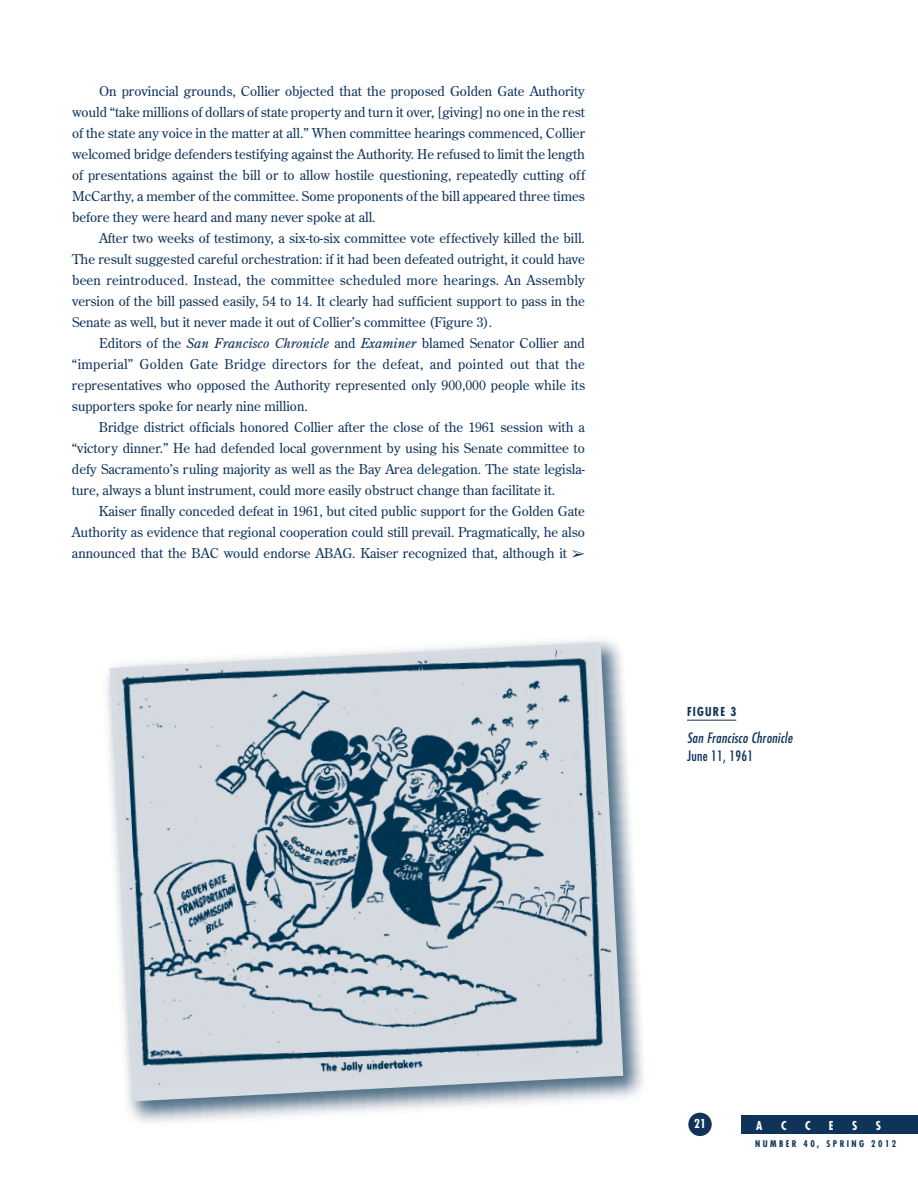
<style>
.page{position:relative;width:918px;height:1188px;background:#fff}
.page>*{position:absolute;margin:0;border:0;box-sizing:border-box;transform-origin:0 0}
.t1{font:italic condensed 13.95px "Futura";letter-spacing:.02em;color:#10335a}
.t2{font:condensed 13.95px "Futura";letter-spacing:.02em;color:#10335a}
.t3{font:13.5px/21px "Century Old Style";color:#10335a;text-align:justify}
.t4{font:700 condensed 12px "Futura";color:#fff}
.t5{font:700 condensed 12px "Futura";letter-spacing:.1em;color:#10335a}
.t6{font:700 condensed 9px "Futura";letter-spacing:.27em;color:#10335a}
.s1{font-style:italic}
</style>
<div class="page">
<div style="left:688px;top:1113px;width:24px;height:23px;background:#10335a;border-radius:50%"></div>
<div style="left:741px;top:1115px;width:177px;height:19px;background:#10335a"></div>
<img style="left:106px;top:639px;width:537px;height:484px">
<svg style="left:110px;top:642px;width:513px;height:459px"></svg>
<img style="left:116px;top:647px;width:501px;height:442px">
<hr style="left:687px;top:720px;width:49px;height:1px;background:#10335a">
<p class="t3" style="left:72px;top:81px;width:515px;text-indent:27px">On provincial grounds, Collier objected that the proposed Golden Gate Authority would “take millions of dollars of state property and turn it over, [giving] no one in the rest of the state any voice in the matter at all.” When committee hearings commenced, Collier welcomed bridge defenders testifying against the Authority. He refused to limit the length of presentations against the bill or to allow hostile questioning, repeatedly cutting off McCarthy, a member of the committee. Some proponents of the bill appeared three times before they were heard and many never spoke at all.</p>
<p class="t3" style="left:72px;top:228px;width:515px;text-indent:27px">After two weeks of testimony, a six-to-six committee vote effectively killed the bill.<br>The result suggested careful orchestration: if it had been defeated outright, it could have been reintroduced. Instead, the committee scheduled more hearings. An Assembly version of the bill passed easily, 54 to 14. It clearly had sufficient support to pass in the Senate as well, but it never made it out of Collier’s committee (Figure 3).</p>
<p class="t3" style="left:72px;top:333px;width:515px;text-indent:27px">Editors of the <span class="s1">San Francisco Chronicle</span> and <span class="s1">Examiner</span> blamed Senator Collier and “imperial” Golden Gate Bridge directors for the defeat, and pointed out that the representatives who opposed the Authority represented only 900,000 people while its supporters spoke for nearly nine million.</p>
<p class="t3" style="left:72px;top:417px;width:515px;text-indent:27px">Bridge district officials honored Collier after the close of the 1961 session with a “victory dinner.” He had defended local government by using his Senate committee to defy Sacramento’s ruling majority as well as the Bay Area delegation. The state legisla&shy;ture, always a blunt instrument, could more easily obstruct change than facilitate it.</p>
<p class="t3" style="left:72px;top:501px;width:515px;text-indent:27px">Kaiser finally conceded defeat in 1961, but cited public support for the Golden Gate Authority as evidence that regional cooperation could still prevail. Pragmatically, he also announced that the BAC would endorse ABAG. Kaiser recognized that, although it ➢</p>
<p class="t5" style="left:687px;top:707px;width:51px">FIGURE 3</p>
<p class="t1" style="left:687px;top:732px;width:107px">San Francisco Chronicle</p>
<p class="t2" style="left:687px;top:750px;width:68px">June 11, 1961</p>
<p class="t4" style="left:694px;top:1118px;width:13px">21</p>
<p class="t4" style="left:756px;top:1120px;width:8px">A</p>
<p class="t4" style="left:781px;top:1120px;width:7px">C</p>
<p class="t4" style="left:805px;top:1120px;width:7px">C</p>
<p class="t4" style="left:829px;top:1120px;width:6px">E</p>
<p class="t4" style="left:852px;top:1120px;width:7px">S</p>
<p class="t4" style="left:876px;top:1120px;width:7px">S</p>
<p class="t6" style="left:755px;top:1140px;width:143px">NUMBER 40, SPRING 2012</p>
</div>
